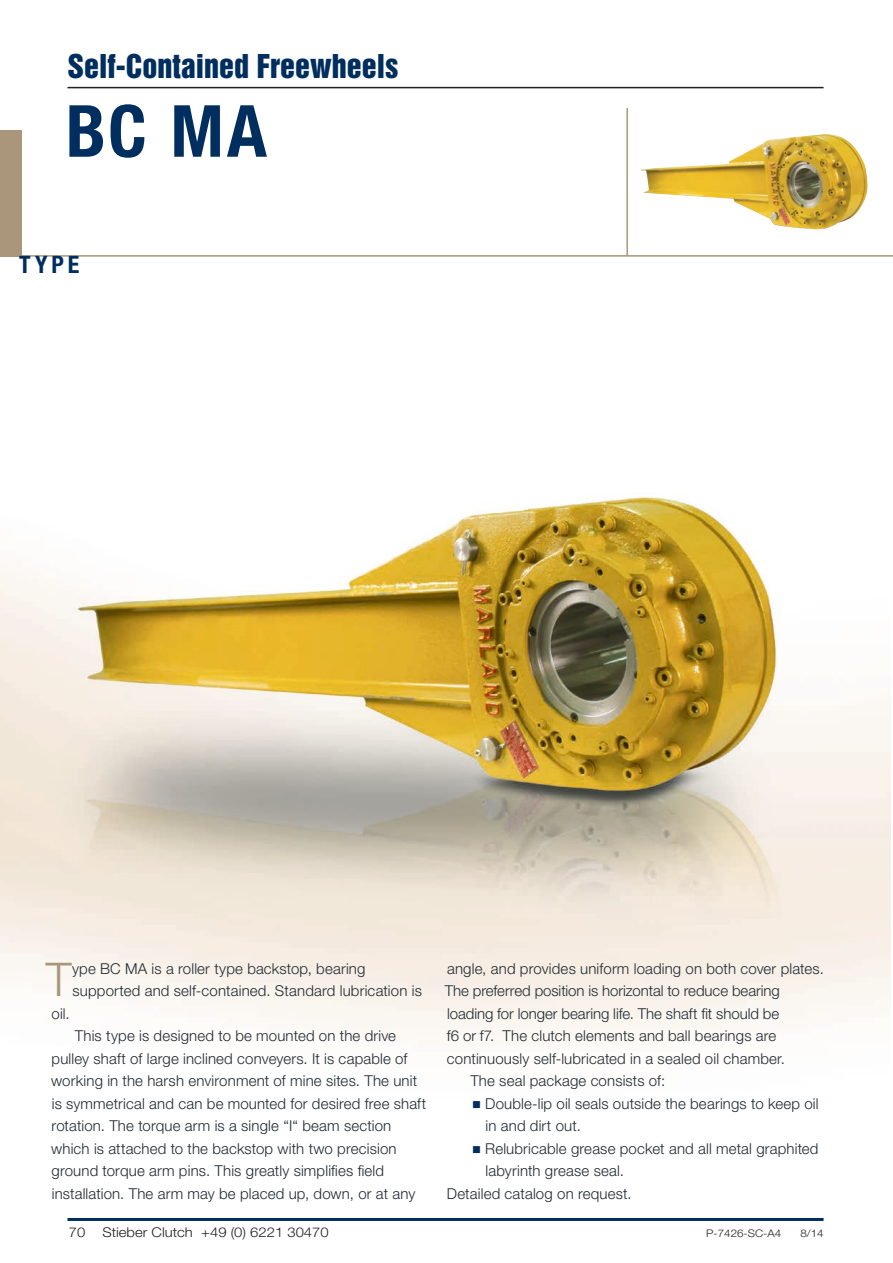
<style>
.page{position:relative;width:893px;height:1263px;background:#fff}
.page>*{position:absolute;margin:0;border:0;box-sizing:border-box;transform-origin:0 0}
.Headline_Big{font:700 condensed 72px "Helvetica Neue LT Std";color:#002e5e}
.Fließtext_Initial{font:300 46.5px "Helvetica Neue LT Std";color:#aa967a}
.t1{font:30px "Helvetica Inserat LT Std";color:#002e5e}
.Headline_Blau{font:700 condensed 24px "Helvetica Neue LT Std";color:#002e5e}
.Fließtext_Schwarz_Ei{font:300 15px/22.5px "Helvetica Neue LT Std";letter-spacing:.01em;color:#1f2a31}
.Fließtext_Initial-2{font:300 15px/22.5px "Helvetica Neue LT Std";letter-spacing:.01em;color:#1f2a31}
.Fließtext_Schwarz{font:300 15px "Helvetica Neue LT Std";letter-spacing:.01em;color:#1f2a31}
.t2{font:300 13.5px "Helvetica Neue LT Std";color:#231f20;scale:1.1 1}
.t3{font:300 10.5px "Helvetica Neue LT Std";color:#231f20;scale:1.1 1}
</style>
<div class="page">
<hr style="left:68px;top:1218px;width:756px;height:3px;background:#002e5e">
<hr style="left:68px;top:87px;width:756px;height:1px;background:#231f20">
<img style="left:0;top:497px;width:891px;height:538px">
<hr style="left:626px;top:108px;width:2px;height:148px;background:#aa967a">
<hr style="left:0;top:255px;width:893px;height:2px;background:#aa967a">
<div style="left:0;top:130px;width:21px;height:126px;background:#aa967a"></div>
<img style="left:640px;top:134px;width:228px;height:96px">
<p class="t1" style="left:68px;top:49px;width:332px">Self-Contained Freewheels</p>
<p class="Headline_Big" style="left:66px;top:88px;width:203px">BC MA</p>
<p class="Headline_Blau" style="left:19px;top:250px;width:62px">TYPE</p>
<p class="Fließtext_Initial" style="left:46px;top:951px;width:27px">T</p>
<p class="Fließtext_Initial-2" style="left:72px;top:957px;width:351px">ype BC MA is a roller type backstop, bearing supported and self-contained. Standard lubrication is</p>
<p class="Fließtext_Initial-2" style="left:52px;top:1002px;width:20px">oil.</p>
<p class="Fließtext_Schwarz_Ei" style="left:51px;top:1024px;width:377px;text-indent:24px">This type is designed to be mounted on the drive pulley shaft of large inclined conveyers. It is capable of working in the harsh environment of mine sites. The unit is symmetrical and can be mounted for desired free shaft rotation. The torque arm is a single “I“ beam section which is attached to the backstop with two precision ground torque arm pins. This greatly simplifies field installation. The arm may be placed up, down, or at any</p>
<p class="Fließtext_Schwarz_Ei" style="left:445px;top:957px;width:381px">angle, and provides uniform loading on both cover plates.<br>The preferred position is horizontal to reduce bearing loading for longer bearing life. The shaft fit should be<br>f6 or f7. The clutch elements and ball bearings are continuously self-lubricated in a sealed oil chamber.</p>
<p class="Fließtext_Schwarz_Ei" style="left:470px;top:1069px;width:196px">The seal package consists of:</p>
<p class="Fließtext_Schwarz_Ei" style="left:485px;top:1092px;width:335px">Double-lip oil seals outside the bearings to keep oil in and dirt out.</p>
<p class="Fließtext_Schwarz_Ei" style="left:485px;top:1137px;width:335px">Relubricable grease pocket and all metal graphited labyrinth grease seal.</p>
<p class="Fließtext_Schwarz" style="left:447px;top:1184px;width:186px">Detailed catalog on request.</p>
<p class="t2" style="left:69px;top:1224px;width:17px">70</p>
<p class="t2" style="left:102px;top:1224px;width:207px">Stieber Clutch +49 (0) 6221 30470</p>
<p class="t3" style="left:686px;top:1226px;width:88px"><sup>.....</sup>P-7426-SC-A4</p>
<p class="t3" style="left:800px;top:1226px;width:23px">8/14</p>
</div>
